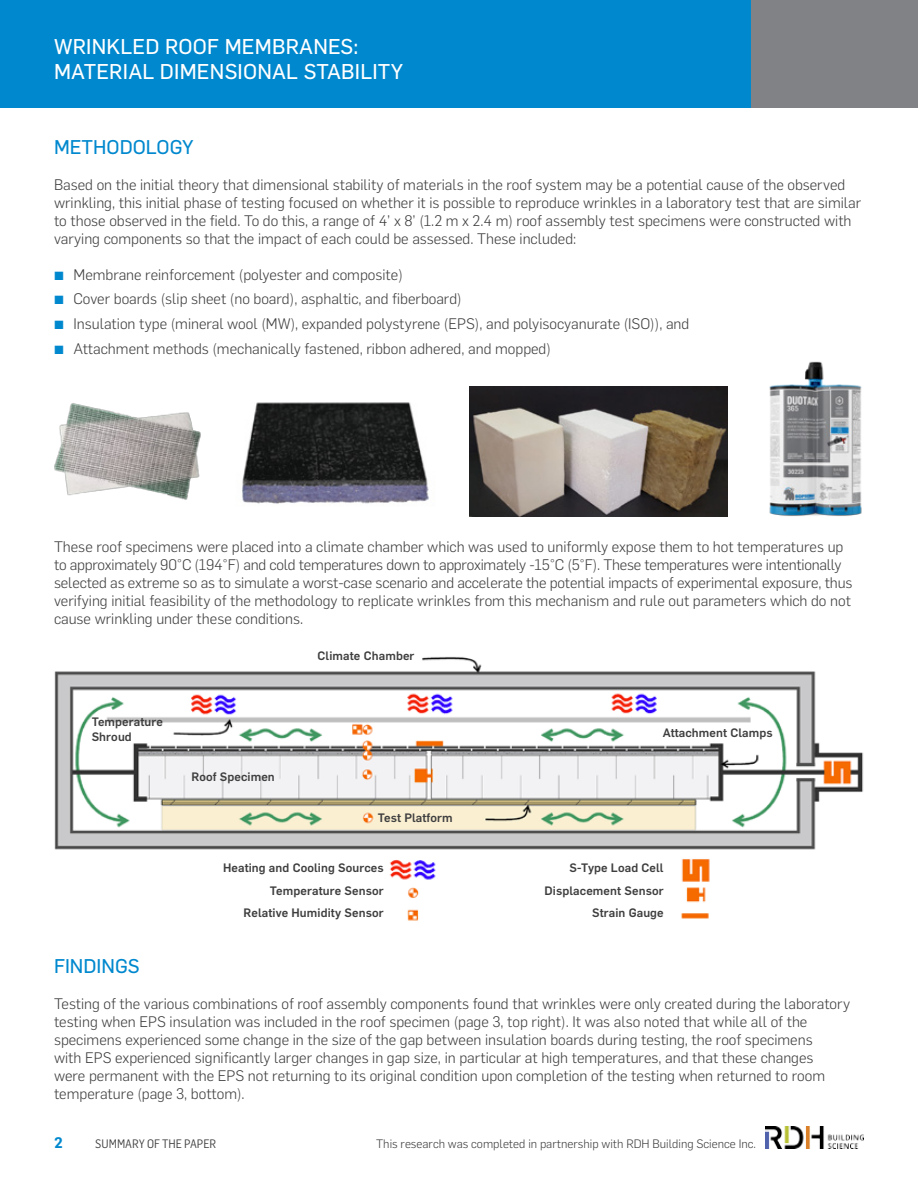
<style>
.page{position:relative;width:918px;height:1188px;background:#fff}
.page>*{position:absolute;margin:0;border:0;box-sizing:border-box;transform-origin:0 0}
.t1{font:21px/25.2px "Flama Basic";letter-spacing:.01em;color:#fff}
.t2{font:19.5px "Flama Basic";color:#0088ce}
.t3{font:300 15px/18px "Flama";color:#3e3e3f}
.t4{font:600 15px "Flama";color:#0088ce}
.t5{font:500 12px "Flama";letter-spacing:.01em;color:#3e3e3f}
.t6{font:300 12px "Flama";color:#3e3e3f}
.t7{font:12px "Flama Semicondensed";color:#3e3e3f}
.s1{color:#0088ce}
</style>
<div class="page">
<div style="left:0;top:0;width:918px;height:108px;background:#0088ce"></div>
<div style="left:752px;top:0;width:166px;height:108px;background:#808285"></div>
<img style="left:54px;top:656px;width:810px;height:265px">
<img style="left:242px;top:402px;width:187px;height:102px">
<img style="left:769px;top:361px;width:93px;height:155px">
<img style="left:469px;top:386px;width:259px;height:131px">
<img style="left:54px;top:403px;width:147px;height:97px">
<img style="left:765px;top:1127px;width:99px;height:21px">
<p class="t1" style="left:54px;top:32px;width:351px">WRINKLED ROOF MEMBRANES:<br>MATERIAL DIMENSIONAL STABILITY</p>
<p class="t2" style="left:54px;top:133px;width:141px">METHODOLOGY</p>
<p class="t3" style="left:54px;top:174px;width:809px">Based on the initial theory that dimensional stability of materials in the roof system may be a potential cause of the observed wrinkling, this initial phase of testing focused on whether it is possible to reproduce wrinkles in a laboratory test that are similar to those observed in the field. To do this, a range of 4’ x 8’ (1.2 m x 2.4 m) roof assembly test specimens were constructed with varying components so that the impact of each could be assessed. These included:</p>
<p class="t3" style="left:54px;top:264px;width:350px"><span class="s1">▪</span> Membrane reinforcement (polyester and composite)</p>
<p class="t3" style="left:54px;top:289px;width:409px"><span class="s1">▪</span> Cover boards (slip sheet (no board), asphaltic, and fiberboard)</p>
<p class="t3" style="left:54px;top:314px;width:637px"><span class="s1">▪</span> Insulation type (mineral wool (MW), expanded polystyrene (EPS), and polyisocyanurate (ISO)), and</p>
<p class="t3" style="left:54px;top:339px;width:499px"><span class="s1">▪</span> Attachment methods (mechanically fastened, ribbon adhered, and mopped)</p>
<p class="t3" style="left:54px;top:537px;width:800px">These roof specimens were placed into a climate chamber which was used to uniformly expose them to hot temperatures up to approximately 90°C (194°F) and cold temperatures down to approximately -15°C (5°F). These temperatures were intentionally selected as extreme so as to simulate a worst-case scenario and accelerate the potential impacts of experimental exposure, thus verifying initial feasibility of the methodology to replicate wrinkles from this mechanism and rule out parameters which do not cause wrinkling under these conditions.</p>
<p class="t5" style="left:318px;top:648px;width:98px">Climate Chamber</p>
<p class="t5" style="left:92px;top:713px;width:73px">Temperature</p>
<p class="t5" style="left:92px;top:728px;width:42px">Shroud</p>
<p class="t5" style="left:663px;top:724px;width:112px">Attachment Clamps</p>
<p class="t5" style="left:192px;top:768px;width:85px">Roof Specimen</p>
<p class="t5" style="left:378px;top:809px;width:76px">Test Platform</p>
<p class="t5" style="left:223px;top:859px;width:162px">Heating and Cooling Sources</p>
<p class="t5" style="left:270px;top:882px;width:115px">Temperature Sensor</p>
<p class="t5" style="left:244px;top:904px;width:142px">Relative Humidity Sensor</p>
<p class="t5" style="left:570px;top:859px;width:96px">S-Type Load Cell</p>
<p class="t5" style="left:545px;top:882px;width:121px">Displacement Sensor</p>
<p class="t5" style="left:592px;top:904px;width:73px">Strain Gauge</p>
<p class="t2" style="left:54px;top:952px;width:87px">FINDINGS</p>
<p class="t3" style="left:54px;top:993px;width:798px">Testing of the various combinations of roof assembly components found that wrinkles were only created during the laboratory testing when EPS insulation was included in the roof specimen (page 3, top right). It was also noted that while all of the specimens experienced some change in the size of the gap between insulation boards during testing, the roof specimens<br>with EPS experienced significantly larger changes in gap size, in particular at high temperatures, and that these changes<br>were permanent with the EPS not returning to its original condition upon completion of the testing when returned to room temperature (page 3, bottom).</p>
<p class="t4" style="left:54px;top:1132px;width:10px">2</p>
<p class="t7" style="left:95px;top:1136px;width:123px">SUMMARY OF THE PAPER</p>
<p class="t6" style="left:376px;top:1136px;width:381px">This research was completed in partnership with RDH Building Science Inc.</p>
</div>
